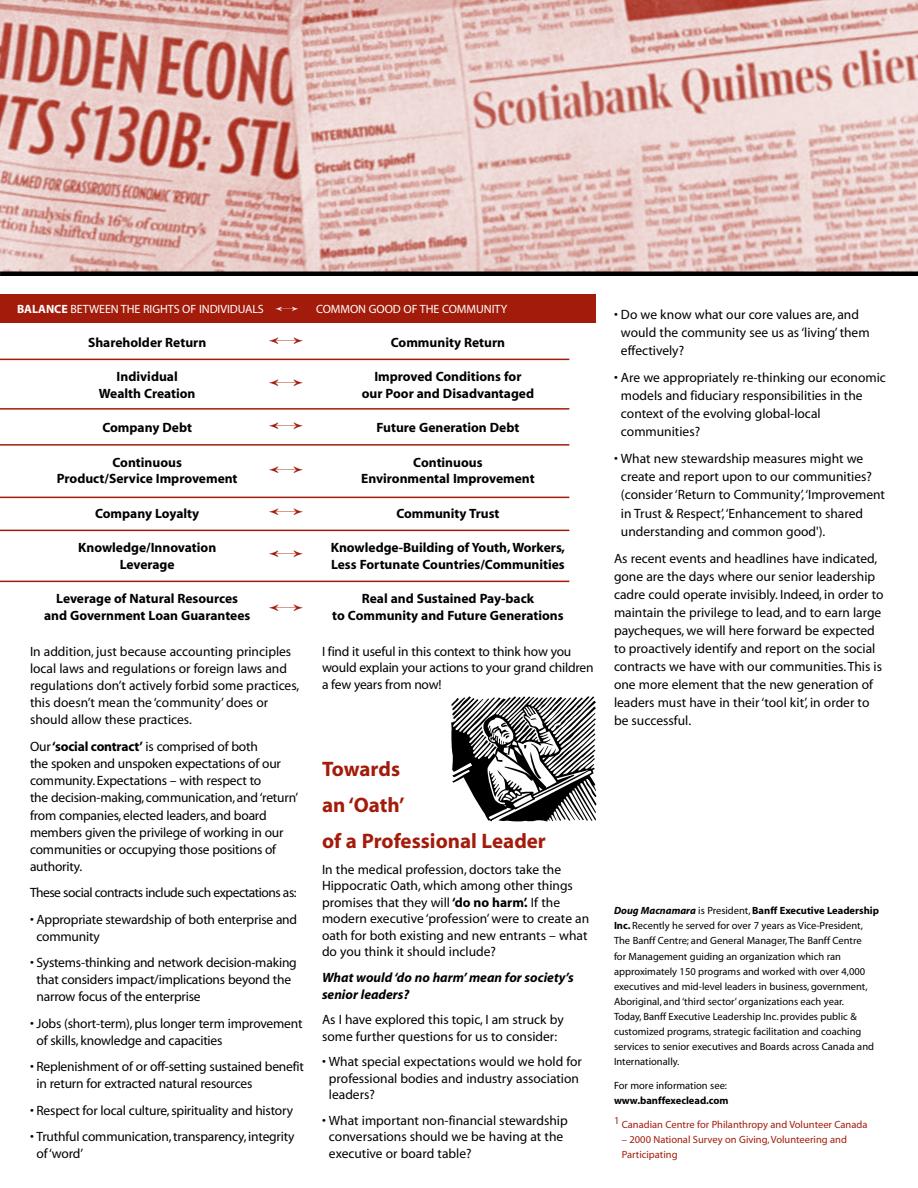
<style>
.page{position:relative;width:918px;height:1188px;background:#fff}
.page>*{position:absolute;margin:0;border:0;box-sizing:border-box;transform-origin:0 0}
.t1{font:700 21px/36px "Myriad";color:#a31c0b}
.t2{font:13.5px/18px "Myriad";color:#000}
.t3{font:700 13.5px "Myriad";color:#000}
.t4{font:italic 700 13.5px/16.5px "Myriad";color:#000}
.t5{font:13.5px "Myriad";letter-spacing:-.035em;color:#000}
.t6{font:12px "Myriad";letter-spacing:-.005em;color:#fff}
.t7{font:10.5px/15px "Myriad";color:#000}
.t8{font:10.5px/15px "Myriad";color:#a31c0b}
.s1{font-weight:700}
.s2{font-weight:700;font-style:italic}
</style>
<div class="page">
<img style="left:0;top:0;width:918px;height:272px">
<svg style="left:451px;top:696px;width:146px;height:126px"></svg>
<hr style="left:0;top:359px;width:569px;height:1px;background:#a31c0b">
<hr style="left:0;top:408px;width:569px;height:2px;background:#a31c0b">
<hr style="left:0;top:444px;width:569px;height:2px;background:#a31c0b">
<hr style="left:0;top:497px;width:569px;height:1px;background:#a31c0b">
<hr style="left:0;top:530px;width:569px;height:1px;background:#a31c0b">
<hr style="left:0;top:581px;width:569px;height:1px;background:#a31c0b">
<div style="left:0;top:294px;width:595px;height:28px;background:#a31c0b"></div>
<hr style="left:0;top:272px;width:918px;height:4px;background:#000">
<p class="t6" style="left:17px;top:302px;width:248px"><span class="s1">BALANCE</span> BETWEEN THE RIGHTS OF INDIVIDUALS</p>
<p class="t6" style="left:316px;top:302px;width:193px">COMMON GOOD OF THE COMMUNITY</p>
<p class="t3" style="left:88px;top:334px;width:120px">Shareholder Return</p>
<p class="t3" style="left:391px;top:334px;width:116px">Community Return</p>
<p class="t3" style="left:117px;top:369px;width:63px">Individual</p>
<p class="t3" style="left:374px;top:369px;width:149px">Improved Conditions for</p>
<p class="t3" style="left:99px;top:385px;width:98px">Wealth Creation</p>
<p class="t3" style="left:362px;top:385px;width:174px">our Poor and Disadvantaged</p>
<p class="t3" style="left:102px;top:420px;width:91px">Company Debt</p>
<p class="t3" style="left:376px;top:420px;width:145px">Future Generation Debt</p>
<p class="t3" style="left:113px;top:454px;width:71px">Continuous</p>
<p class="t3" style="left:413px;top:454px;width:71px">Continuous</p>
<p class="t3" style="left:57px;top:471px;width:182px">Product/Service Improvement</p>
<p class="t3" style="left:361px;top:471px;width:175px">Environmental Improvement</p>
<p class="t3" style="left:95px;top:505px;width:106px">Company Loyalty</p>
<p class="t3" style="left:396px;top:505px;width:105px">Community Trust</p>
<p class="t3" style="left:78px;top:540px;width:140px">Knowledge/Innovation</p>
<p class="t3" style="left:331px;top:540px;width:236px">Knowledge-Building of Youth, Workers,</p>
<p class="t3" style="left:120px;top:556px;width:56px">Leverage</p>
<p class="t3" style="left:331px;top:556px;width:235px">Less Fortunate Countries/Communities</p>
<p class="t3" style="left:56px;top:591px;width:183px">Leverage of Natural Resources</p>
<p class="t3" style="left:362px;top:591px;width:174px">Real and Sustained Pay-back</p>
<p class="t3" style="left:44px;top:607px;width:208px">and Government Loan Guarantees</p>
<p class="t3" style="left:332px;top:607px;width:233px">to Community and Future Generations</p>
<p class="t2" style="left:30px;top:642px;width:271px;line-height:17.2px">In addition, just because accounting principles local laws and regulations or foreign laws and regulations don’t actively forbid some practices, this doesn’t mean the ‘community’ does or should allow these practices.</p>
<p class="t2" style="left:30px;top:737px;width:270px;line-height:17.2px">Our <span class="s1">‘social contract’</span> is comprised of both<br>the spoken and unspoken expectations of our community. Expectations – with respect to<br>the decision-making, communication, and ‘return’ from companies, elected leaders, and board members given the privilege of working in our communities or occupying those positions of authority.</p>
<p class="t5" style="left:30px;top:885px;width:268px">These social contracts include such expectations as:</p>
<p class="t2" style="left:37px;top:910px;width:262px;line-height:17.2px;text-indent:-7px">• Appropriate stewardship of both enterprise and community</p>
<p class="t2" style="left:37px;top:954px;width:262px;line-height:17.2px;text-indent:-7px">• Systems-thinking and network decision-making that considers impact/implications beyond the narrow focus of the enterprise</p>
<p class="t2" style="left:37px;top:1014px;width:267px;line-height:17.2px;text-indent:-7px">• Jobs (short-term), plus longer term improvement of skills, knowledge and capacities</p>
<p class="t2" style="left:37px;top:1058px;width:269px;line-height:17.2px;text-indent:-7px">• Replenishment of or off-setting sustained benefit in return for extracted natural resources</p>
<p class="t2" style="left:30px;top:1101px;width:265px">• Respect for local culture, spirituality and history</p>
<p class="t2" style="left:37px;top:1128px;width:260px;line-height:17.2px;text-indent:-7px">• Truthful communication, transparency, integrity of ‘word’</p>
<p class="t2" style="left:322px;top:643px;width:273px;line-height:16.5px">I find it useful in this context to think how you would explain your actions to your grand children a few years from now!</p>
<p class="t1" style="left:322px;top:751px;width:225px">Towards<br>an ‘Oath’<br>of a Professional Leader</p>
<p class="t2" style="left:322px;top:861px;width:269px;line-height:16.5px">In the medical profession, doctors take the Hippocratic Oath, which among other things promises that they will <span class="s1">‘do no harm’.</span> If the modern executive ‘profession’ were to create an oath for both existing and new entrants – what do you think it should include?</p>
<p class="t4" style="left:322px;top:969px;width:253px">What would ‘do no harm’ mean for society’s senior leaders?</p>
<p class="t2" style="left:322px;top:1011px;width:243px;line-height:16.5px">As I have explored this topic, I am struck by some further questions for us to consider:</p>
<p class="t2" style="left:329px;top:1053px;width:255px;line-height:16.5px;text-indent:-7px">• What special expectations would we hold for professional bodies and industry association leaders?</p>
<p class="t2" style="left:329px;top:1112px;width:240px;line-height:16.5px;text-indent:-7px">• What important non-financial stewardship conversations should we be having at the executive or board table?</p>
<p class="t2" style="left:621px;top:305px;width:250px;text-indent:-7px">• Do we know what our core values are, and would the community see us as ‘living’ them effectively?</p>
<p class="t2" style="left:621px;top:369px;width:267px;text-indent:-7px">• Are we appropriately re-thinking our economic models and fiduciary responsibilities in the context of the evolving global-local communities?</p>
<p class="t2" style="left:621px;top:450px;width:266px;text-indent:-7px">• What new stewardship measures might we create and report upon to our communities? (consider ‘Return to Community’, ‘Improvement in Trust &amp; Respect’, ‘Enhancement to shared understanding and common good').</p>
<p class="t2" style="left:614px;top:549px;width:271px">As recent events and headlines have indicated, gone are the days where our senior leadership cadre could operate invisibly. Indeed, in order to maintain the privilege to lead, and to earn large paycheques, we will here forward be expected to proactively identify and report on the social contracts we have with our communities. This is one more element that the new generation of leaders must have in their ‘tool kit’, in order to be successful.</p>
<p class="t7" style="left:614px;top:903px;width:267px"><span class="s2">Doug Macnamara</span> is President, <span class="s1">Banff Executive Leadership Inc.</span> Recently he served for over 7 years as Vice-President, The Banff Centre; and General Manager, The Banff Centre<br>for Management guiding an organization which ran approximately 150 programs and worked with over 4,000 executives and mid-level leaders in business, government, Aboriginal, and ‘third sector’ organizations each year.<br>Today, Banff Executive Leadership Inc. provides public &amp; customized programs, strategic facilitation and coaching services to senior executives and Boards across Canada and Internationally.</p>
<p class="t7" style="left:614px;top:1078px;width:116px">For more information see: <span class="s1">www.banffexeclead.com</span></p>
<p class="t8" style="left:614px;top:1117px;width:255px">1 Canadian Centre for Philanthropy and Volunteer Canada</p>
<p class="t8" style="left:622px;top:1132px;width:227px">– 2000 National Survey on Giving, Volunteering and<br>Participating</p>
</div>
